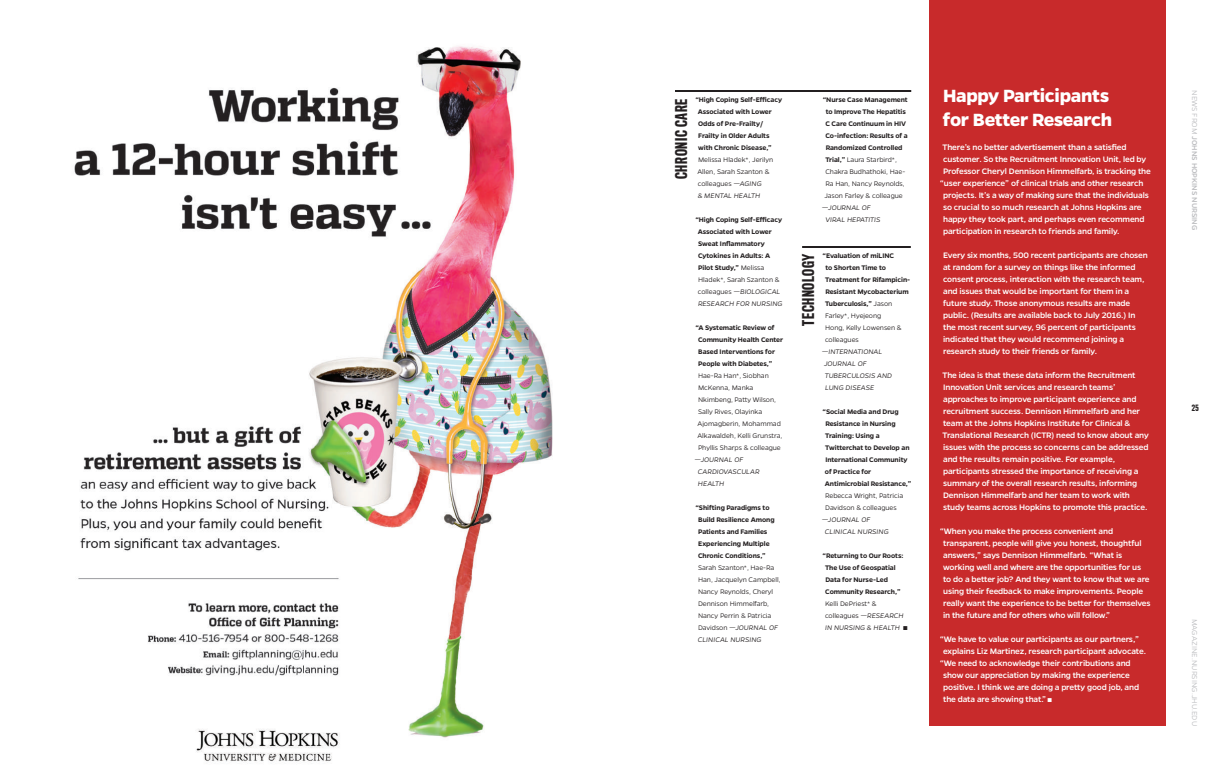
<style>
.page{position:relative;width:1224px;height:783px;background:#fff}
.page>*{position:absolute;margin:0;border:0;box-sizing:border-box;transform-origin:0 0}
.t1{font:700 20px/24px "Gentona";letter-spacing:-.015em;color:#fff}
.t2{font:500 15px "Titling Gothic FB Comp";letter-spacing:.04em;color:#231f20}
.t3{font:500 9px/12px "Gentona";letter-spacing:-.015em;color:#fff}
.t4{font:500 8px "Gentona";color:#bcbdc0}
.t5{font:300 8px "Gentona";color:#bcbdc0}
.t6{font:500 8px "Titling Gothic FB Comp";color:#231f20}
.t7{font:600 7.5px/12px "Gentona";letter-spacing:-.01em;color:#231f20}
.t8{font:300 7.5px/12px "Gentona";letter-spacing:-.01em;color:#231f20}
.t9{font:italic 300 7.5px/12px "Gentona";letter-spacing:-.005em;color:#231f20}
.s1{font-style:italic}
.s2{font-weight:300}
.s3{font-weight:300;font-style:italic}
.s4{font-family:"Arnhem Pro Blond";font-weight:400;font-size:8.5px}
</style>
<div class="page">
<hr style="left:802px;top:246px;width:109px;height:2px;background:#231f20">
<div style="left:929px;top:0;width:237px;height:726px;background:#c82a2b"></div>
<hr style="left:675px;top:90px;width:236px;height:2px;background:#231f20">
<img style="left:74px;top:46px;width:479px;height:716px">
<h2 class="t2" style="left:673px;top:179px;width:82px;rotate:-90deg">CHRONIC CARE</h2>
<p class="t7" style="left:698px;top:94px;width:86px;text-indent:-2px">“High Coping Self-Efficacy<br>Associated with Lower<br>Odds of Pre-Frailty/<br>Frailty in Older Adults with Chronic Disease,”</p>
<p class="t8" style="left:698px;top:154px;width:77px">Melissa Hladek*, Jerilyn<br>Allen, Sarah Szanton &amp; colleagues <span class="s1">—AGING<br>&amp; MENTAL HEALTH</span></p>
<p class="t7" style="left:698px;top:214px;width:86px;text-indent:-2px">“High Coping Self-Efficacy<br>Associated with Lower<br>Sweat Inflammatory<br>Cytokines in Adults: A<br>Pilot Study,” <span class="s2">Melissa<br>Hladek*, Sarah Szanton &amp; colleagues</span> <span class="s3">—BIOLOGICAL<br>RESEARCH FOR NURSING</span></p>
<p class="t7" style="left:698px;top:322px;width:87px;text-indent:-3px">“A Systematic Review of<br>Community Health Center<br>Based Interventions for<br>People with Diabetes,”</p>
<p class="t8" style="left:698px;top:370px;width:86px">Hae-Ra Han*, Siobhan<br>McKenna, Manka<br>Nkimbeng, Patty Wilson,<br>Sally Rives, Olayinka<br>Ajomagberin, Mohammad<br>Alkawaldeh, Kelli Grunstra,<br>Phyllis Sharps &amp; colleague</p>
<p class="t9" style="left:698px;top:454px;width:63px;text-indent:-3px">—JOURNAL OF<br>CARDIOVASCULAR<br>HEALTH</p>
<p class="t7" style="left:698px;top:502px;width:78px;text-indent:-3px">“Shifting Paradigms to<br>Build Resilience Among<br>Patients and Families<br>Experiencing Multiple<br>Chronic Conditions,”</p>
<p class="t8" style="left:698px;top:562px;width:84px">Sarah Szanton*, Hae-Ra<br>Han, Jacquelyn Campbell,<br>Nancy Reynolds, Cheryl<br>Dennison Himmelfarb,<br>Nancy Perrin &amp; Patricia<br>Davidson <span class="s1">—JOURNAL OF<br>CLINICAL NURSING</span></p>
<p class="t7" style="left:823px;top:94px;width:87px">“Nurse Case Management to Improve The Hepatitis<br>C Care Continuum in HIV<br>Co-infection: Results of a<br>Randomized Controlled<br>Trial,” <span class="s2">Laura Starbird*,<br>Chakra Budhathoki, Hae-<br>Ra Han, Nancy Reynolds,<br>Jason Farley &amp; colleague</span></p>
<p class="t9" style="left:825px;top:202px;width:57px;text-indent:-3px">—JOURNAL OF<br>VIRAL HEPATITIS</p>
<p class="t7" style="left:825px;top:250px;width:86px;text-indent:-3px">“Evaluation of miLINC<br>to Shorten Time to<br>Treatment for Rifampicin-<br>Resistant Mycobacterium<br>Tuberculosis,” <span class="s2">Jason<br>Farley*, Hyejeong<br>Hong, Kelly Lowensen &amp; colleagues</span></p>
<p class="t9" style="left:824px;top:346px;width:70px;text-indent:-2px">—INTERNATIONAL<br>JOURNAL OF<br>TUBERCULOSIS AND<br>LUNG DISEASE</p>
<p class="t7" style="left:825px;top:406px;width:88px;text-indent:-2px">“Social Media and Drug<br>Resistance in Nursing<br>Training: Using a<br>Twitterchat to Develop an<br>International Community of Practice for<br>Antimicrobial Resistance,”</p>
<p class="t8" style="left:825px;top:490px;width:79px">Rebecca Wright, Patricia<br>Davidson &amp; colleagues</p>
<p class="t9" style="left:825px;top:514px;width:65px;text-indent:-3px">—JOURNAL OF<br>CLINICAL NURSING</p>
<p class="t7" style="left:825px;top:550px;width:80px;text-indent:-3px">“Returning to Our Roots:<br>The Use of Geospatial<br>Data for Nurse-Led<br>Community Research,”</p>
<p class="t8" style="left:825px;top:598px;width:84px">Kelli DePriest* &amp; colleagues <span class="s1">—RESEARCH<br>IN NURSING &amp; HEALTH</span> <span class="s4">◼</span></p>
<h2 class="t2" style="left:800px;top:326px;width:73px;rotate:-90deg">TECHNOLOGY</h2>
<h1 class="t1" style="left:943px;top:83px;width:171px">Happy Participants for Better Research</h1>
<p class="t3" style="left:943px;top:141px;width:186px">There’s no better advertisement than a satisfied</p>
<p class="t3" style="left:943px;top:153px;width:205px">customer. So the Recruitment Innovation Unit, led by</p>
<p class="t3" style="left:943px;top:165px;width:209px">Professor Cheryl Dennison Himmelfarb, is tracking the</p>
<p class="t3" style="left:940px;top:177px;width:205px">“user experience” of clinical trials and other research</p>
<p class="t3" style="left:943px;top:189px;width:207px">projects. It’s a way of making sure that the individuals</p>
<p class="t3" style="left:943px;top:201px;width:200px">so crucial to so much research at Johns Hopkins are</p>
<p class="t3" style="left:943px;top:213px;width:203px">happy they took part, and perhaps even recommend</p>
<p class="t3" style="left:943px;top:225px;width:178px">participation in research to friends and family.</p>
<p class="t3" style="left:943px;top:249px;width:206px">Every six months, 500 recent participants are chosen at random for a survey on things like the informed consent process, interaction with the research team, and issues that would be important for them in a future study. Those anonymous results are made public. (Results are available back to July 2016.) In the most recent survey, 96 percent of participants indicated that they would recommend joining a research study to their friends or family.</p>
<p class="t3" style="left:943px;top:369px;width:208px">The idea is that these data inform the Recruitment Innovation Unit services and research teams’ approaches to improve participant experience and recruitment success. Dennison Himmelfarb and her team at the Johns Hopkins Institute for Clinical &amp; Translational Research (ICTR) need to know about any issues with the process so concerns can be addressed and the results remain positive. For example, participants stressed the importance of receiving a summary of the overall research results, informing Dennison Himmelfarb and her team to work with study teams across Hopkins to promote this practice.</p>
<p class="t3" style="left:943px;top:525px;width:209px;text-indent:-3px">“When you make the process convenient and transparent, people will give you honest, thoughtful answers,” says Dennison Himmelfarb. “What is working well and where are the opportunities for us to do a better job? And they want to know that we are using their feedback to make improvements. People really want the experience to be better for themselves in the future and for others who will follow.”</p>
<p class="t3" style="left:940px;top:633px;width:201px">“We have to value our participants as our partners,”</p>
<p class="t3" style="left:943px;top:645px;width:204px">explains Liz Martinez, research participant advocate.</p>
<p class="t3" style="left:940px;top:657px;width:192px">“We need to acknowledge their contributions and</p>
<p class="t3" style="left:943px;top:669px;width:188px">show our appreciation by making the experience</p>
<p class="t3" style="left:943px;top:681px;width:198px">positive. I think we are doing a pretty good job, and</p>
<p class="t3" style="left:943px;top:693px;width:110px">the data are showing that.” <span class="s4">◼</span></p>
<p class="t4" style="left:1199px;top:90px;width:142px;rotate:90deg"><span class="s2">NEWS FROM</span> JOHNS HOPKINS NURSING</p>
<p class="t6" style="left:1192px;top:404px;width:9px">25</p>
<p class="t5" style="left:1199px;top:619px;width:109px;rotate:90deg">MAGAZINE.NURSING.JHU.EDU</p>
</div>
